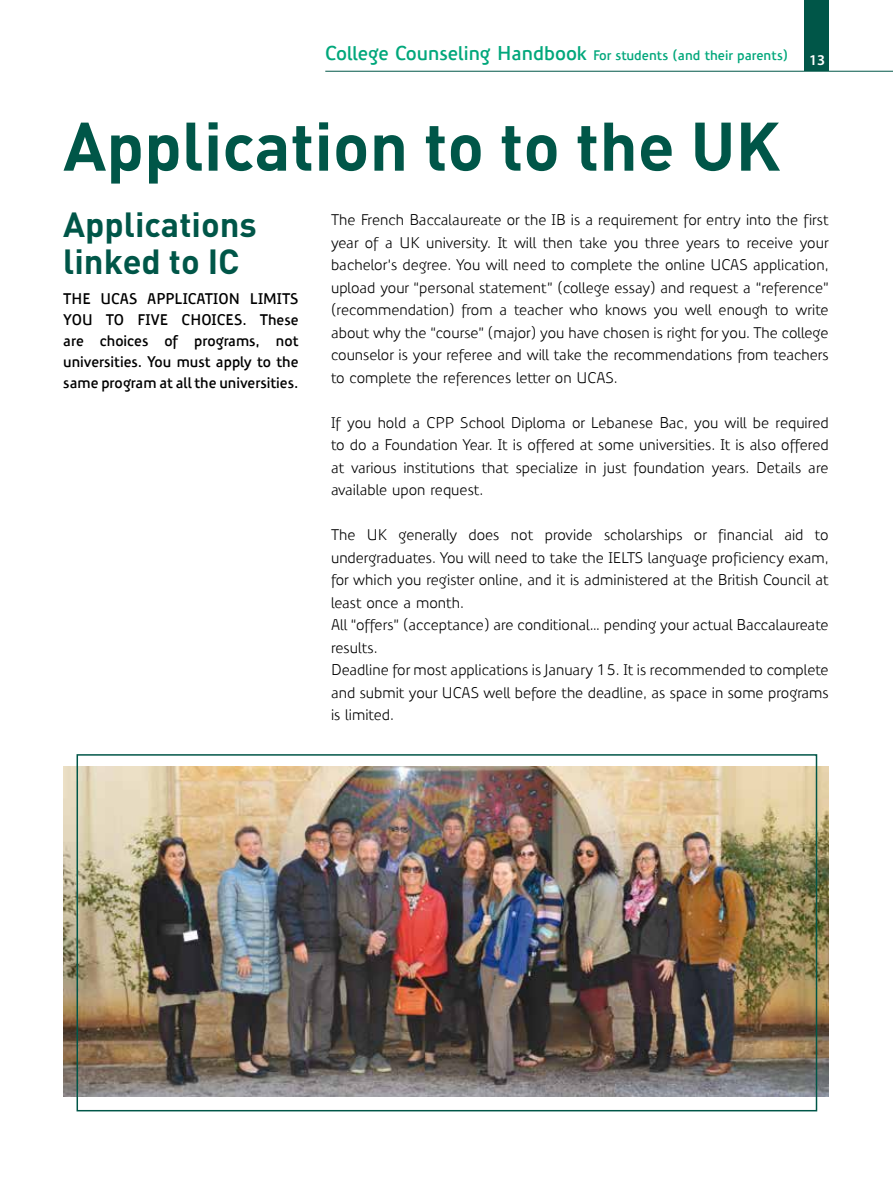
<style>
.page{position:relative;width:893px;height:1191px;background:#fff}
.page>*{position:absolute;margin:0;border:0;box-sizing:border-box;transform-origin:0 0}
.t1{font:700 67.5px "DIN Pro";color:#005648}
.t2{font:700 34.5px/37.5px "DIN Pro";color:#005648}
.t3{font:15px/22.5px "Precious Sans";color:#000;text-align:justify}
.t4{font:600 15px/21px "Precious Sans";color:#000;text-align:justify}
.t5{font:600 15px "Myriad Pro";color:#fff}
.t6{font:600 13.5px "Precious Sans";color:#00a77b}
.s1{font-size:19.5px}
</style>
<div class="page">
<hr style="left:325px;top:71px;width:568px;height:1px;background:#005648">
<div style="left:804px;top:0;width:25px;height:71px;background:#005648"></div>
<img style="left:64px;top:766px;width:765px;height:330px">
<div style="left:77px;top:754px;width:740px;height:357px;border:2px solid #005648"></div>
<p class="t6" style="left:325px;top:47px;width:464px"><span class="s1">College Counseling Handbook</span> For students (and their parents)</p>
<p class="t5" style="left:809px;top:50px;width:18px">13</p>
<h1 class="t1" style="left:63px;top:100px;width:719px">Application to to the UK</h1>
<p class="t3" style="left:331px;top:209px;width:499px">The French Baccalaureate or the IB is a requirement for entry into the first year of a UK university. It will then take you three years to receive your bachelor’s degree. You will need to complete the online UCAS application, upload your “personal statement” (college essay) and request a “reference” (recommendation) from a teacher who knows you well enough to write about why the “course” (major) you have chosen is right for you. The college counselor is your referee and will take the recommendations from teachers to complete the references letter on UCAS.</p>
<p class="t3" style="left:331px;top:411px;width:499px">If you hold a CPP School Diploma or Lebanese Bac, you will be required to do a Foundation Year. It is offered at some universities. It is also offered at various institutions that specialize in just foundation years. Details are available upon request.</p>
<p class="t3" style="left:331px;top:524px;width:499px;text-align:left">The UK generally does not provide scholarships or financial aid to undergraduates. You will need to take the IELTS language proficiency exam, for which you register online, and it is administered at the British Council at least once a month.<br>All “offers” (acceptance) are conditional… pending your actual Baccalaureate results.<br>Deadline for most applications is January 15. It is recommended to complete and submit your UCAS well before the deadline, as space in some programs is limited.</p>
<h2 class="t2" style="left:63px;top:204px;width:195px">Applications linked to IC</h2>
<p class="t4" style="left:63px;top:288px;width:237px">THE UCAS APPLICATION LIMITS YOU TO FIVE CHOICES. These are choices of programs, not universities. You must apply to the same program at all the universities.</p>
</div>
